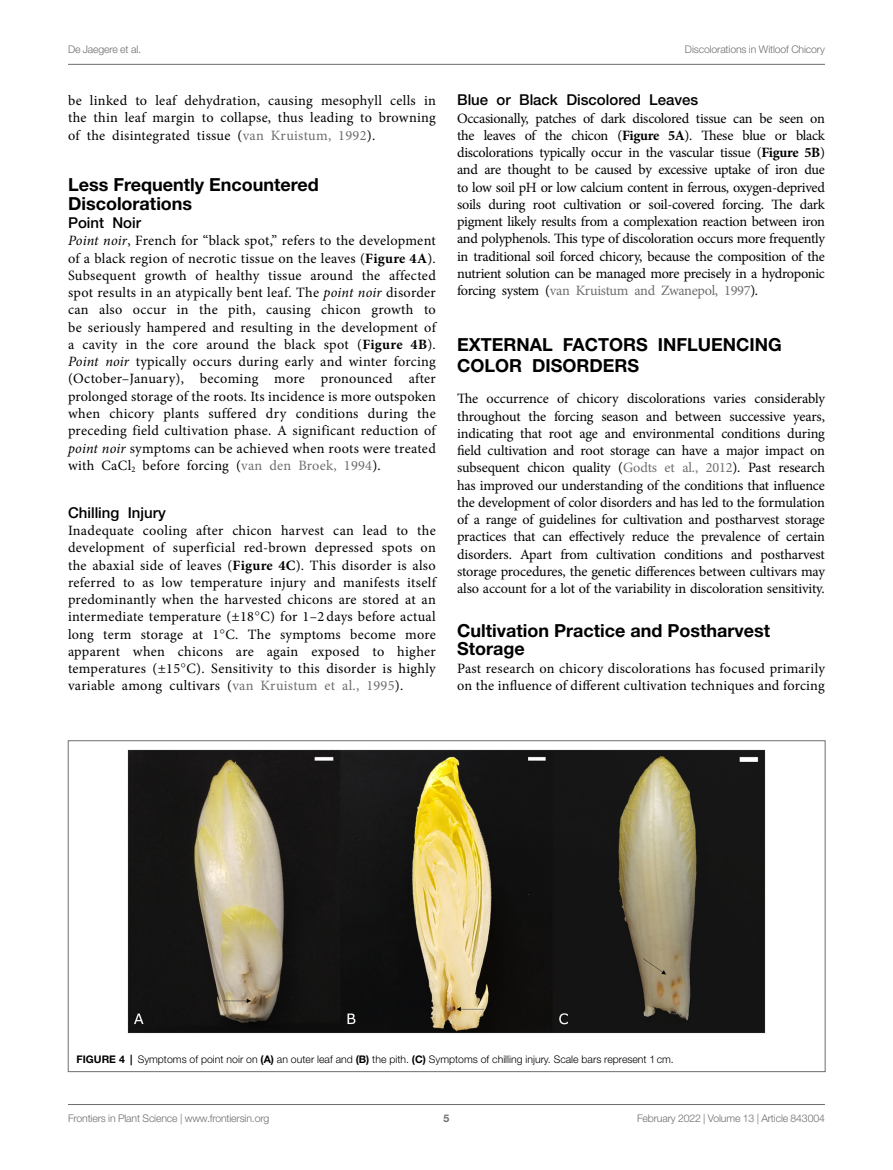
<style>
.page{position:relative;width:893px;height:1170px;background:#fff}
.page>*{position:absolute;margin:0;border:0;box-sizing:border-box;transform-origin:0 0}
.HEAD_2{font:700 18px/18.8px "Helvetica Neue LT Std";color:#000}
.HEAD_1{font:700 18px/21px "Helvetica Neue LT Std";color:#000}
.HEAD_3{font:500 15px "Helvetica Neue LT Std";color:#000}
.HEAD_3_after_HEAD_2{font:500 15px "Helvetica Neue LT Std";color:#000}
.TEXT_FLUSH{font:14.25px/17.2px "Minion Pro";letter-spacing:.01em;color:#000;text-align:justify}
.t1{font:300 10.5px "Helvetica Neue LT Std";letter-spacing:-.015em;color:#6d6e71}
.FIG_LEG{font:300 10.5px "Helvetica Neue LT Std";color:#000}
.t2{font:700 10.5px "Helvetica Neue LT Std";color:#6d6e71}
.s1{color:#6d6e71}
.s2{font-style:italic}
.s3{font-weight:700}
.s4{font-family:"STIX General"}
</style>
<div class="page">
<hr style="left:68px;top:64px;width:757px;height:1px;background:#6d6e71">
<hr style="left:68px;top:1104px;width:757px;height:1px;background:#6d6e71">
<img style="left:128px;top:749px;width:638px;height:284px">
<p class="t1" style="left:68px;top:42px;width:75px">De Jaegere et al.</p>
<p class="t1" style="left:685px;top:42px;width:141px">Discolorations in Witloof Chicory</p>
<p class="TEXT_FLUSH" style="left:68px;top:92px;width:369px">be linked to leaf dehydration, causing mesophyll cells in the thin leaf margin to collapse, thus leading to browning of the disintegrated tissue (<span class="s1">van Kruistum, 1992</span>).</p>
<p class="HEAD_2" style="left:68px;top:175px;width:252px">Less Frequently Encountered<br>Discolorations</p>
<p class="HEAD_3_after_HEAD_2" style="left:68px;top:214px;width:75px">Point Noir</p>
<p class="TEXT_FLUSH" style="left:68px;top:232px;width:369px"><span class="s2">Point noir</span>, French for “black spot,” refers to the development of a black region of necrotic tissue on the leaves (<span class="s3">Figure 4A</span>).<br>Subsequent growth of healthy tissue around the affected spot results in an atypically bent leaf. The <span class="s2">point noir</span> disorder can also occur in the pith, causing chicon growth to be seriously hampered and resulting in the development of a cavity in the core around the black spot (<span class="s3">Figure 4B</span>).<br><span class="s2">Point noir</span> typically occurs during early and winter forcing (October–January), becoming more pronounced after prolonged storage of the roots. Its incidence is more outspoken when chicory plants suffered dry conditions during the preceding field cultivation phase. A significant reduction of <span class="s2">point noir</span> symptoms can be achieved when roots were treated with CaCl<sub>2</sub> before forcing (<span class="s1">van den Broek, 1994</span>).</p>
<p class="HEAD_3" style="left:68px;top:503px;width:99px">Chilling Injury</p>
<p class="TEXT_FLUSH" style="left:68px;top:522px;width:369px">Inadequate cooling after chicon harvest can lead to the development of superficial red-brown depressed spots on the abaxial side of leaves (<span class="s3">Figure 4C</span>). This disorder is also referred to as low temperature injury and manifests itself predominantly when the harvested chicons are stored at an intermediate temperature (±18<span class="s4">°</span>C) for 1–2 days before actual long term storage at 1<span class="s4">°</span>C. The symptoms become more apparent when chicons are again exposed to higher temperatures (±15<span class="s4">°</span>C). Sensitivity to this disorder is highly variable among cultivars (<span class="s1">van Kruistum et al., 1995</span>).</p>
<p class="HEAD_3" style="left:457px;top:91px;width:243px">Blue or Black Discolored Leaves</p>
<p class="TEXT_FLUSH" style="left:457px;top:109px;width:369px">Occasionally, patches of dark discolored tissue can be seen on the leaves of the chicon (<span class="s3">Figure 5A</span>). These blue or black discolorations typically occur in the vascular tissue (<span class="s3">Figure 5B</span>) and are thought to be caused by excessive uptake of iron due to low soil pH or low calcium content in ferrous, oxygen-deprived soils during root cultivation or soil-covered forcing. The dark pigment likely results from a complexation reaction between iron and polyphenols. This type of discoloration occurs more frequently in traditional soil forced chicory, because the composition of the nutrient solution can be managed more precisely in a hydroponic forcing system (<span class="s1">van Kruistum and Zwanepol, 1997</span>).</p>
<p class="HEAD_1" style="left:457px;top:333px;width:326px">EXTERNAL FACTORS INFLUENCING<br>COLOR DISORDERS</p>
<p class="TEXT_FLUSH" style="left:457px;top:390px;width:369px">The occurrence of chicory discolorations varies considerably throughout the forcing season and between successive years, indicating that root age and environmental conditions during field cultivation and root storage can have a major impact on subsequent chicon quality (<span class="s1">Godts et al., 2012</span>). Past research has improved our understanding of the conditions that influence the development of color disorders and has led to the formulation of a range of guidelines for cultivation and postharvest storage practices that can effectively reduce the prevalence of certain disorders. Apart from cultivation conditions and postharvest storage procedures, the genetic differences between cultivars may also account for a lot of the variability in discoloration sensitivity.</p>
<p class="HEAD_2" style="left:457px;top:620px;width:315px">Cultivation Practice and Postharvest<br>Storage</p>
<p class="TEXT_FLUSH" style="left:457px;top:659px;width:369px">Past research on chicory discolorations has focused primarily on the influence of different cultivation techniques and forcing</p>
<p class="FIG_LEG" style="left:77px;top:1052px;width:599px"><span class="s3">FIGURE 4 |</span> Symptoms of point noir on <span class="s3">(A)</span> an outer leaf and <span class="s3">(B)</span> the pith. <span class="s3">(C)</span> Symptoms of chilling injury. Scale bars represent 1cm.</p>
<p class="t1" style="left:68px;top:1111px;width:203px">Frontiers in Plant Science | www.frontiersin.org</p>
<p class="t2" style="left:444px;top:1111px;width:7px">5</p>
<p class="t1" style="left:637px;top:1111px;width:189px">February 2022 | Volume 13 | Article 843004</p>
</div>
